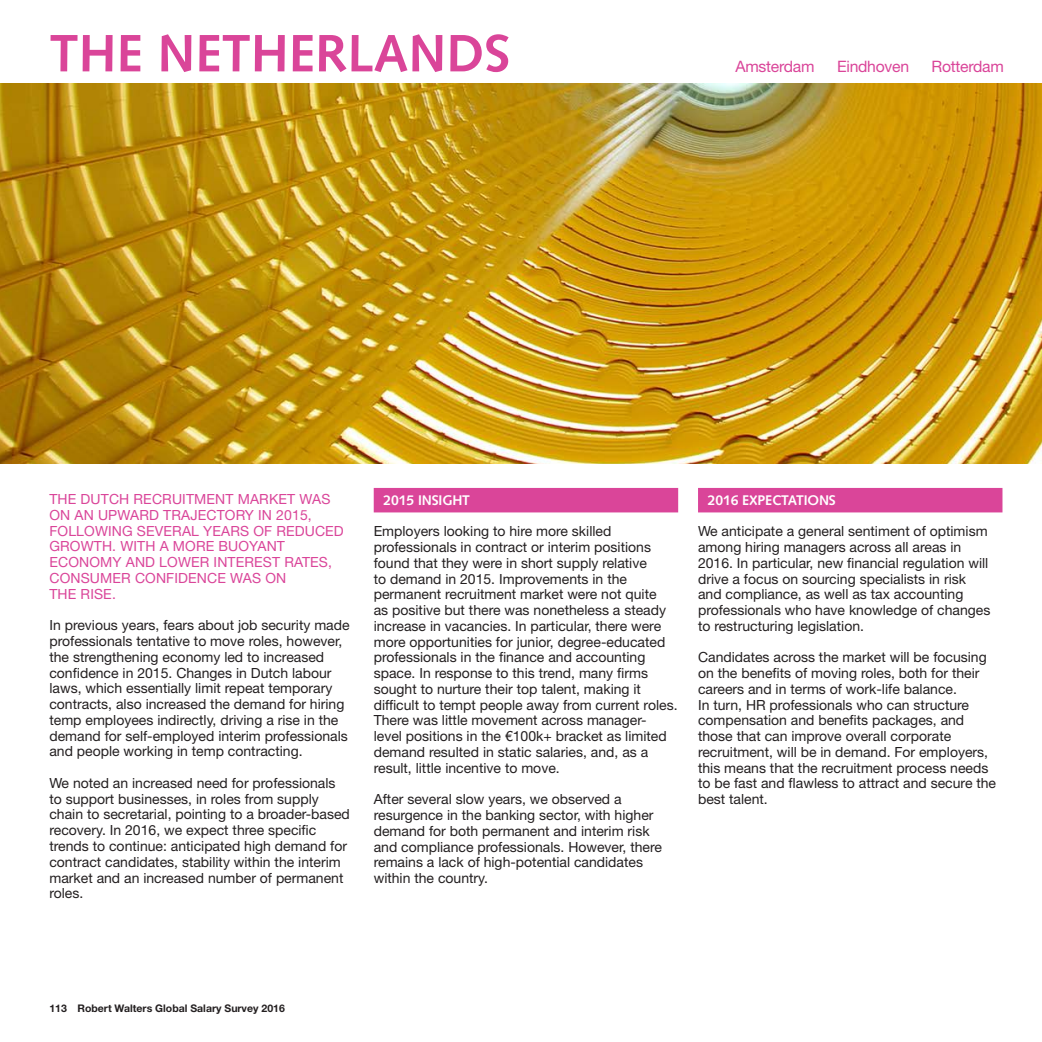
<style>
.page{position:relative;width:1042px;height:1042px;background:#fff}
.page>*{position:absolute;margin:0;border:0;box-sizing:border-box;transform-origin:0 0}
.MAIN_HEAD{font:700 52.5px "Syntax";color:#da4599}
.t1{font:15.75px "Helvetica Neue LT Std";letter-spacing:-.015em;color:#da4599}
.TP0{font:14px/15.8px "Helvetica Neue LT Std";color:#231f20}
.Intro_Text{font:14px/15.8px "Helvetica Neue LT Std";letter-spacing:.01em;color:#da4599}
.SH3{font:700 14px "Syntax";letter-spacing:-.01em;color:#fff}
.Body{font:700 10.5px "Helvetica Neue LT Std";color:#231f20}
</style>
<div class="page">
<img style="left:0;top:83px;width:1041px;height:381px">
<div style="left:373px;top:488px;width:305px;height:24px;background:#da4599"></div>
<div style="left:698px;top:488px;width:304px;height:24px;background:#da4599"></div>
<p class="MAIN_HEAD" style="left:49px;top:23px;width:178px">THE NETHERLANDS</p>
<p class="t1" style="left:735px;top:57px;width:80px">Amsterdam</p>
<p class="t1" style="left:837px;top:57px;width:73px">Eindhoven</p>
<p class="t1" style="left:931px;top:57px;width:74px">Rotterdam</p>
<p class="Intro_Text" style="left:49px;top:491px;width:296px">THE DUTCH RECRUITMENT MARKET WAS<br>ON AN UPWARD TRAJECTORY IN 2015,<br>FOLLOWING SEVERAL YEARS OF REDUCED<br>GROWTH. WITH A MORE BUOYANT<br>ECONOMY AND LOWER INTEREST RATES,<br>CONSUMER CONFIDENCE WAS ON<br>THE RISE.</p>
<p class="TP0" style="left:49px;top:617px;width:302px">In previous years, fears about job security made professionals tentative to move roles, however, the strengthening economy led to increased confidence in 2015. Changes in Dutch labour laws, which essentially limit repeat temporary contracts, also increased the demand for hiring temp employees indirectly, driving a rise in the demand for self-employed interim professionals and people working in temp contracting.</p>
<p class="TP0" style="left:49px;top:774px;width:302px">We noted an increased need for professionals to support businesses, in roles from supply chain to secretarial, pointing to a broader-based recovery. In 2016, we expect three specific trends to continue: anticipated high demand for contract candidates, stability within the interim market and an increased number of permanent roles.</p>
<p class="SH3" style="left:383px;top:492px;width:88px">2015 INSIGHT</p>
<p class="TP0" style="left:373px;top:523px;width:305px">Employers looking to hire more skilled professionals in contract or interim positions found that they were in short supply relative<br>to demand in 2015. Improvements in the permanent recruitment market were not quite<br>as positive but there was nonetheless a steady increase in vacancies. In particular, there were more opportunities for junior, degree-educated professionals in the finance and accounting space. In response to this trend, many firms sought to nurture their top talent, making it difficult to tempt people away from current roles.<br>There was little movement across manager&shy;level positions in the €100k+ bracket as limited demand resulted in static salaries, and, as a result, little incentive to move.</p>
<p class="TP0" style="left:373px;top:791px;width:290px">After several slow years, we observed a resurgence in the banking sector, with higher demand for both permanent and interim risk and compliance professionals. However, there remains a lack of high-potential candidates within the country.</p>
<p class="SH3" style="left:708px;top:492px;width:129px">2016 EXPECTATIONS</p>
<p class="TP0" style="left:698px;top:523px;width:294px">We anticipate a general sentiment of optimism among hiring managers across all areas in 2016. In particular, new financial regulation will drive a focus on sourcing specialists in risk and compliance, as well as tax accounting professionals who have knowledge of changes to restructuring legislation.</p>
<p class="TP0" style="left:698px;top:649px;width:299px">Candidates across the market will be focusing on the benefits of moving roles, both for their careers and in terms of work-life balance.<br>In turn, HR professionals who can structure compensation and benefits packages, and those that can improve overall corporate recruitment, will be in demand. For employers, this means that the recruitment process needs to be fast and flawless to attract and secure the best talent.</p>
<p class="Body" style="left:49px;top:1001px;width:237px">113 Robert Walters Global Salary Survey 2016</p>
</div>
